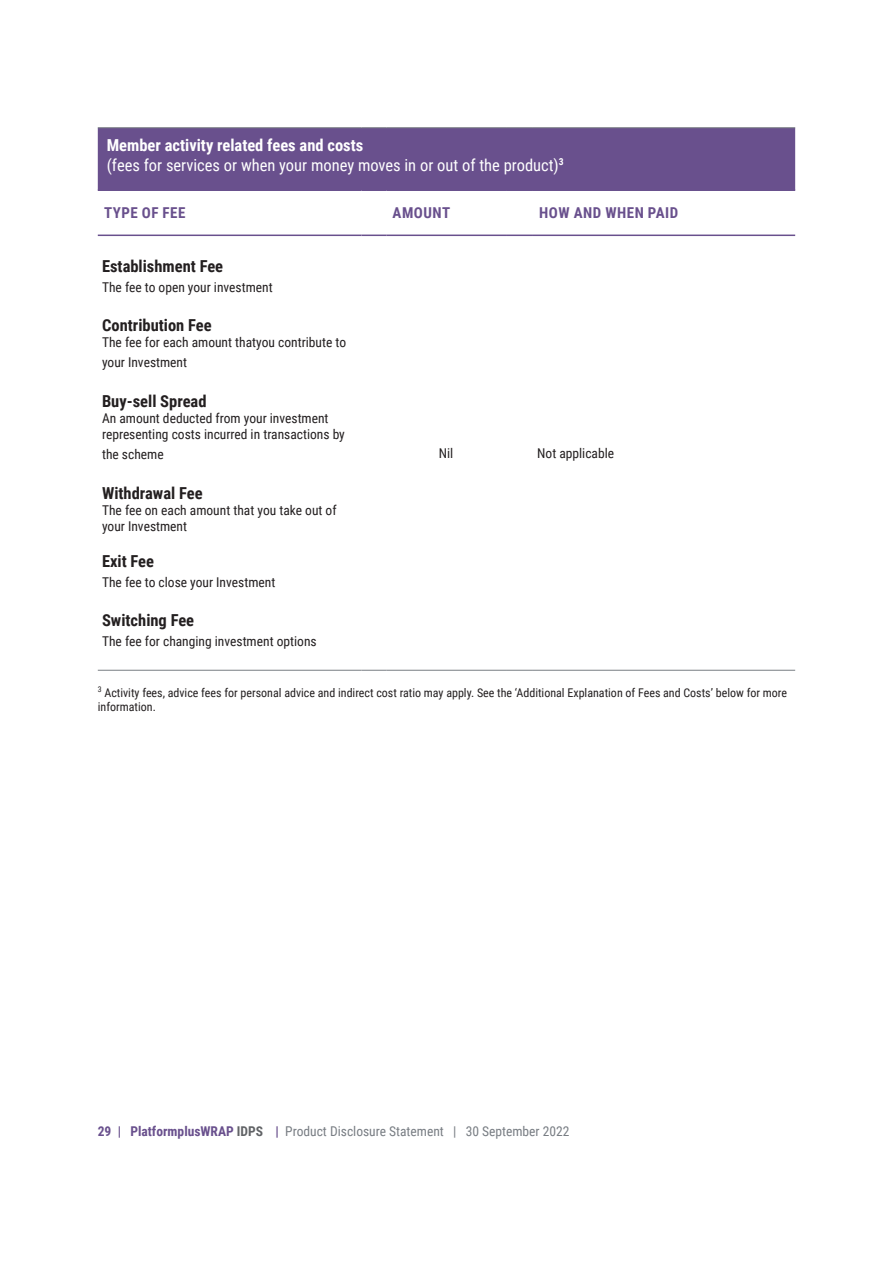
<style>
.page{position:relative;width:893px;height:1263px;background:#fff}
.page>*{position:absolute;margin:0;border:0;box-sizing:border-box;transform-origin:0 0}
.t1{font:16.5px/19.8px "Roboto Condensed";color:#fff}
.t2{font:700 16.5px "Roboto Condensed";color:#231f20}
.t3{font:700 15px "Roboto Condensed";letter-spacing:.035em;color:#69508d}
.t4{font:13.5px/16.2px "Roboto Condensed";color:#231f20}
.t5{font:13.5px "Roboto Condensed";color:#787d83}
.t6{font:12px/14.4px "Roboto Condensed";color:#231f20}
.s1{font-weight:700}
.s2{font-weight:700;color:#69508d}
.s3{font-weight:700;color:#616366}
</style>
<div class="page">
<hr style="left:98px;top:189px;width:263px;height:2px;background:#69508d">
<hr style="left:361px;top:189px;width:25px;height:2px;background:#69508d">
<hr style="left:386px;top:189px;width:120px;height:2px;background:#69508d">
<hr style="left:506px;top:189px;width:27px;height:2px;background:#69508d">
<hr style="left:533px;top:189px;width:262px;height:2px;background:#69508d">
<hr style="left:98px;top:235px;width:263px;height:1px;background:#69508d">
<svg style="left:361px;top:235px;width:25px;height:1px"></svg>
<hr style="left:386px;top:235px;width:120px;height:1px;background:#69508d">
<svg style="left:506px;top:235px;width:27px;height:1px"></svg>
<hr style="left:533px;top:235px;width:262px;height:1px;background:#69508d">
<div style="left:98px;top:127px;width:697px;height:62px;background:#69508d"></div>
<hr style="left:533px;top:127px;width:262px;height:1px;background:#787d83">
<hr style="left:98px;top:670px;width:263px;height:1px;background:#787d83">
<svg style="left:361px;top:670px;width:25px;height:1px"></svg>
<hr style="left:386px;top:670px;width:120px;height:1px;background:#787d83">
<svg style="left:506px;top:670px;width:27px;height:1px"></svg>
<hr style="left:533px;top:670px;width:262px;height:1px;background:#787d83">
<p class="t1" style="left:107px;top:134px;width:458px"><span class="s1">Member activity related fees and costs<br></span>(fees for services or when your money moves in or out of the product)<sup>3</sup></p>
<p class="t3" style="left:104px;top:203px;width:83px">TYPE OF FEE</p>
<p class="t3" style="left:392px;top:203px;width:59px">AMOUNT</p>
<p class="t3" style="left:539px;top:203px;width:141px">HOW AND WHEN PAID</p>
<p class="t2" style="left:102px;top:254px;width:123px">Establishment Fee</p>
<p class="t4" style="left:102px;top:278px;width:172px">The fee to open your investment</p>
<p class="t2" style="left:102px;top:314px;width:111px">Contribution Fee</p>
<p class="t4" style="left:102px;top:332px;width:246px;line-height:19.8px">The fee for each amount thatyou contribute to your Investment</p>
<p class="t2" style="left:102px;top:389px;width:106px">Buy-sell Spread</p>
<p class="t4" style="left:102px;top:410px;width:244px">An amount deducted from your investment representing costs incurred in transactions by</p>
<p class="t4" style="left:102px;top:446px;width:63px">the scheme</p>
<p class="t2" style="left:102px;top:481px;width:102px">Withdrawal Fee</p>
<p class="t4" style="left:102px;top:501px;width:236px">The fee on each amount that you take out of your Investment</p>
<p class="t2" style="left:102px;top:549px;width:54px">Exit Fee</p>
<p class="t4" style="left:102px;top:573px;width:175px">The fee to close your Investment</p>
<p class="t2" style="left:102px;top:609px;width:94px">Switching Fee</p>
<p class="t4" style="left:102px;top:633px;width:216px">The fee for changing investment options</p>
<p class="t4" style="left:439px;top:444px;width:16px">Nil</p>
<p class="t4" style="left:537px;top:444px;width:78px">Not applicable</p>
<p class="t6" style="left:98px;top:685px;width:691px"><sup>3</sup> Activity fees, advice fees for personal advice and indirect cost ratio may apply. See the ‘Additional Explanation of Fees and Costs’ below for more information.</p>
<p class="t5" style="left:98px;top:1121px;width:473px"><span class="s2">29 | PlatformplusWRAP</span> <span class="s3">IDPS</span> <span class="s2">|</span> Product Disclosure Statement | 30 September 2022</p>
</div>
